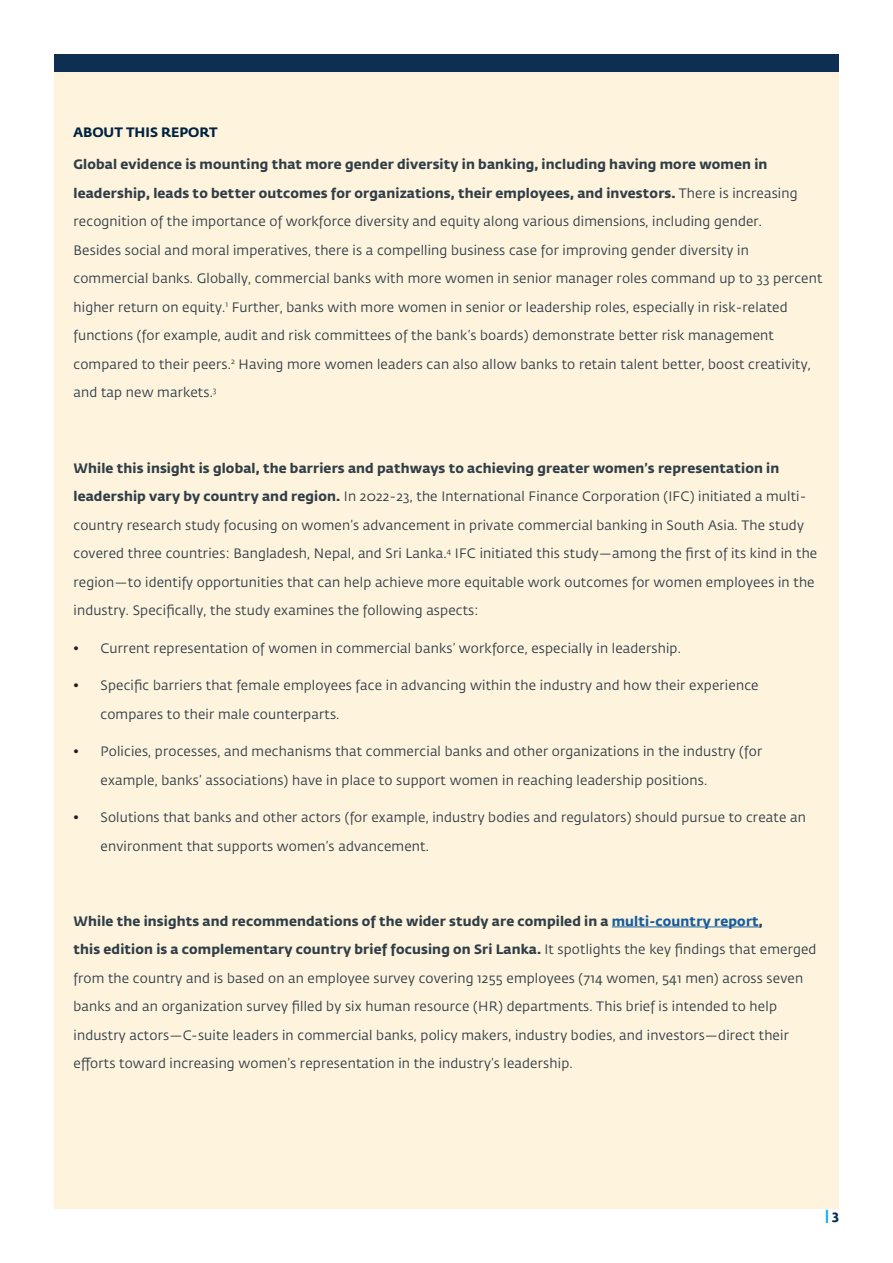
<style>
.page{position:relative;width:893px;height:1263px;background:#fff}
.page>*{position:absolute;margin:0;border:0;box-sizing:border-box;transform-origin:0 0}
.Body_Subheads{font:13.5px/28.5px "Fedra Sans Std";letter-spacing:.015em;color:#313e48}
.t1{font:700 13.5px "Fedra Sans Std";color:#002340}
.t2{font:700 13.5px "Fedra Sans Std";color:#00aeef}
.s1{font-weight:700}
.s2{color:#231f20}
.s3{font-weight:700;color:#175d9e}
.s4{color:#002e54}
</style>
<div class="page">
<div style="left:54px;top:72px;width:785px;height:1137px;background:#fef4de"></div>
<div style="left:54px;top:54px;width:785px;height:18px;background:#0f2f52"></div>
<hr style="left:612px;top:926px;width:147px;height:1px;background:#175d9e">
<p class="t1" style="left:74px;top:123px;width:146px">ABOUT THIS REPORT</p>
<p class="Body_Subheads" style="left:74px;top:151px;width:750px"><span class="s1">Global evidence is mounting that more gender diversity in banking, including having more women in leadership, leads to better outcomes for organizations, their employees, and investors.</span> There is increasing recognition of the importance of workforce diversity and equity along various dimensions, including gender.<br>Besides social and moral imperatives, there is a compelling business case for improving gender diversity in commercial banks. Globally, commercial banks with more women in senior manager roles command up to 33 percent higher return on equity.<sup>1</sup> Further, banks with more women in senior or leadership roles, especially in risk-related functions (for example, audit and risk committees of the bank’s boards) demonstrate better risk management compared to their peers.<sup>2</sup> Having more women leaders can also allow banks to retain talent better, boost creativity, and tap new markets.<sup>3</sup></p>
<p class="Body_Subheads" style="left:74px;top:454px;width:745px"><span class="s1">While this insight is global, the barriers and pathways to achieving greater women’s representation in leadership vary by country and region.</span> In 2022-23, the International Finance Corporation (IFC) initiated a multi&shy;country research study focusing on women’s advancement in private commercial banking in South Asia. The study covered three countries: Bangladesh, Nepal, and Sri Lanka.<sup>4</sup> IFC initiated this study—among the first of its kind in the region—to identify opportunities that can help achieve more equitable work outcomes for women employees in the industry. Specifically, the study examines the following aspects:</p>
<p class="Body_Subheads" style="left:74px;top:634px;width:609px"><span class="s2">•</span> Current representation of women in commercial banks’ workforce, especially in leadership.</p>
<p class="Body_Subheads" style="left:100px;top:671px;width:660px;text-indent:-27px"><span class="s2">•</span> Specific barriers that female employees face in advancing within the industry and how their experience compares to their male counterparts.</p>
<p class="Body_Subheads" style="left:100px;top:737px;width:663px;text-indent:-27px"><span class="s2">•</span> Policies, processes, and mechanisms that commercial banks and other organizations in the industry (for example, banks’ associations) have in place to support women in reaching leadership positions.</p>
<p class="Body_Subheads" style="left:100px;top:803px;width:707px;text-indent:-27px"><span class="s2">•</span> Solutions that banks and other actors (for example, industry bodies and regulators) should pursue to create an environment that supports women’s advancement.</p>
<p class="Body_Subheads" style="left:74px;top:907px;width:744px"><span class="s1">While the insights and recommendations of the wider study are compiled in a</span> <span class="s3">multi-country report</span><span class="s1">,<br>this edition is a complementary country brief focusing on Sri Lanka.</span> It spotlights the key findings that emerged from the country and is based on an employee survey covering 1255 employees (714 women, 541 men) across seven banks and an organization survey filled by six human resource (HR) departments. This brief is intended to help industry actors—C-suite leaders in commercial banks, policy makers, industry bodies, and investors—direct their efforts toward increasing women’s representation in the industry’s leadership.</p>
<p class="t2" style="left:825px;top:1206px;width:15px">| <span class="s4">3</span></p>
</div>
